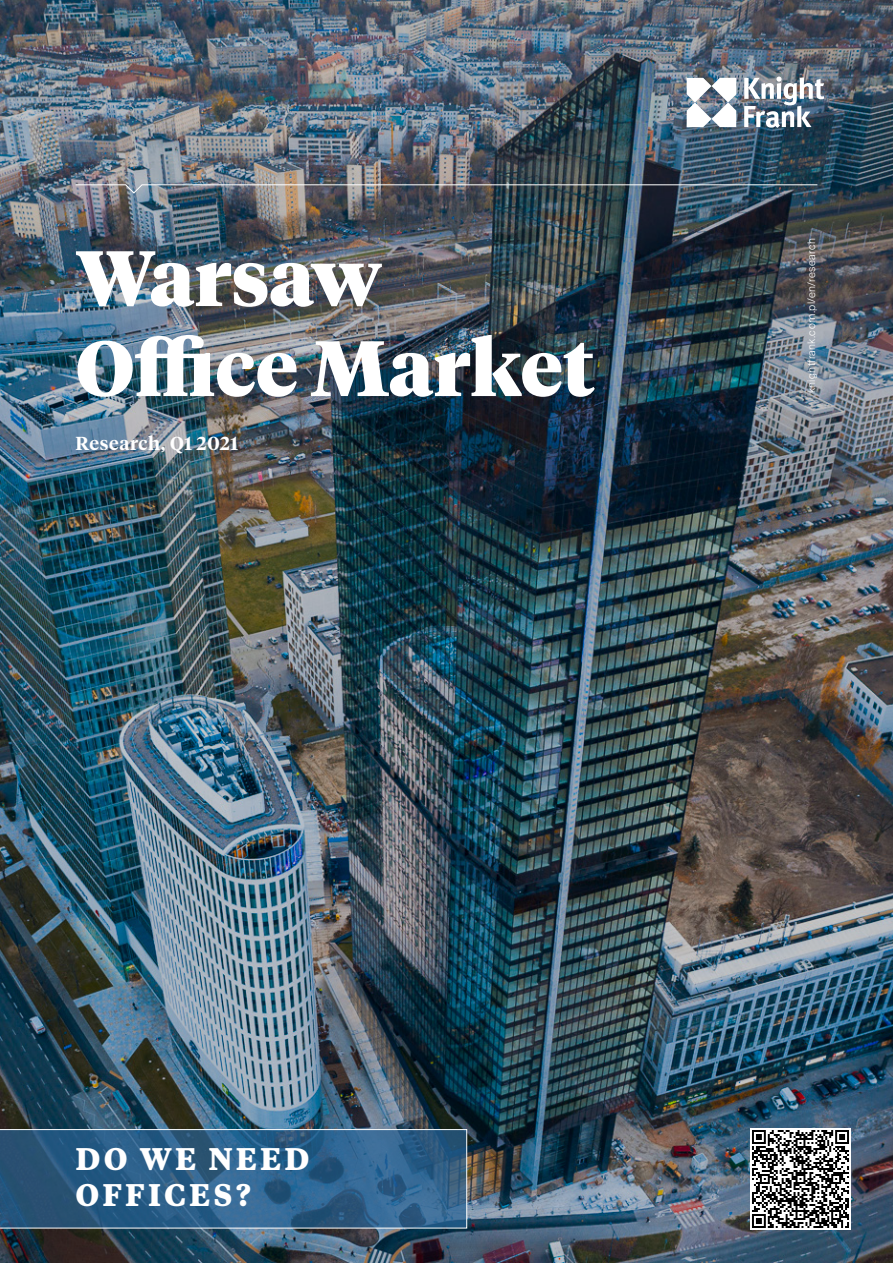
<style>
.page{position:relative;width:893px;height:1263px;background:#fff}
.page>*{position:absolute;margin:0;border:0;box-sizing:border-box;transform-origin:0 0}
._1{font:900 78px "Tiempos Headline";color:#fff}
.t1{font:700 31.2px/36px "Tiempos Text";letter-spacing:.1em;color:#fff}
.Date___Edition{font:600 18.75px "Tiempos Headline";letter-spacing:.03em;color:#fff}
.FURNITURE{font:300 10.5px "Suisse Intl";letter-spacing:.04em;color:#fff}
</style>
<div class="page">
<img style="left:0;top:0;width:893px;height:1263px">
<img style="left:75px;top:184px;width:743px;height:10px">
<svg style="left:687px;top:78px;width:49px;height:49px"></svg>
<img style="left:744px;top:77px;width:80px;height:51px">
<img style="left:750px;top:1129px;width:101px;height:100px">
<svg style="left:0;top:1129px;width:467px;height:99px"></svg>
<p class="_1" style="left:76px;top:224px;width:308px">Warsaw</p>
<p class="_1" style="left:76px;top:314px;width:521px">Office Market</p>
<p class="Date___Edition" style="left:76px;top:430px;width:164px">Research, Q1 2021</p>
<p class="FURNITURE" style="left:805px;top:393px;width:157px;rotate:-90deg">knightfrank.com.pl/en/research</p>
<p class="t1" style="left:76px;top:1139px;width:235px">DO WE NEED<br>OFFICES?</p>
</div>
